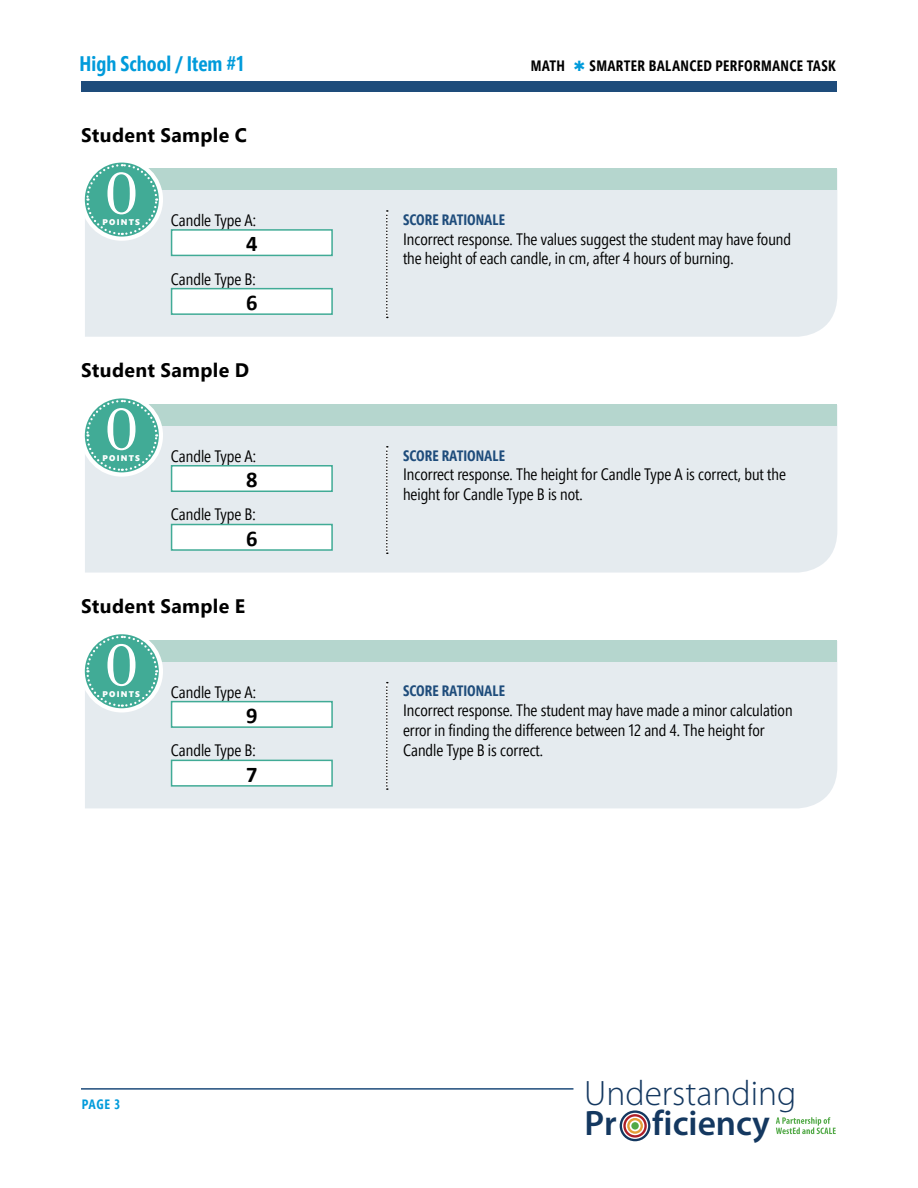
<style>
.page{position:relative;width:918px;height:1188px;background:#fff}
.page>*{position:absolute;margin:0;border:0;box-sizing:border-box;transform-origin:0 0}
.t1{font:60px "Century Schoolbook";color:#fff}
.t2{font:300 35.4px "Myriad Pro";color:#143860}
.t3{font:600 35.4px "Myriad Pro";color:#143860}
.t4{font:700 22.5px "Calibri";color:#000}
.t5{font:700 21px "Segoe Pro Cond";color:#009bdb}
.H3_sub{font:700 19.5px "Segoe Pro";letter-spacing:.02em;color:#000}
.t6{font:16.5px/19.8px "Segoe Pro Cond";color:#000}
.t7{font:700 15px "Segoe Pro Cond";color:#1e4c7b}
.t8{font:700 15px "Segoe Pro Cond";letter-spacing:.02em;color:#000}
.t9{font:700 13.5px "Segoe Pro Cond";color:#009bdb}
.t10{font:900 8.25px "Segoe Pro";letter-spacing:.15em;color:#fff}
.s1{color:#009bdb}
</style>
<div class="page">
<hr style="left:81px;top:1088px;width:492px;height:2px;background:#1e4c7b">
<svg style="left:776px;top:1117px;width:60px;height:17px"></svg>
<div style="left:620px;top:1110px;width:30px;height:31px;border:2px solid #143860;border-radius:50%"></div>
<div style="left:623px;top:1114px;width:24px;height:24px;border:2px solid #ad1f28;border-radius:50%"></div>
<div style="left:627px;top:1118px;width:16px;height:16px;border:2px solid #e49f39;border-radius:50%"></div>
<div style="left:631px;top:1122px;width:8px;height:8px;background:#52a947;border-radius:50%"></div>
<div style="left:81px;top:82px;width:756px;height:10px;background:#1e4c7b"></div>
<div style="left:85px;top:190px;width:752px;height:147px;background:#e5ebef"></div>
<div style="left:128px;top:169px;width:709px;height:21px;background:#b5d6ce"></div>
<div style="left:81px;top:158px;width:82px;height:83px;border:4px solid #fff;border-radius:50%"></div>
<svg style="left:85px;top:163px;width:74px;height:73px;background:#6cbdae"></svg>
<svg style="left:386px;top:210px;width:2px;height:108px"></svg>
<div style="left:172px;top:230px;width:160px;height:25px;background:#fff"></div>
<div style="left:171px;top:229px;width:162px;height:27px;border:2px solid #41ab96"></div>
<div style="left:172px;top:289px;width:160px;height:25px;background:#fff"></div>
<div style="left:171px;top:288px;width:162px;height:27px;border:2px solid #41ab96"></div>
<div style="left:85px;top:426px;width:752px;height:147px;background:#e5ebef"></div>
<div style="left:128px;top:404px;width:709px;height:22px;background:#b5d6ce"></div>
<div style="left:81px;top:394px;width:82px;height:83px;border:4px solid #fff;border-radius:50%"></div>
<svg style="left:85px;top:399px;width:74px;height:73px;background:#6cbdae"></svg>
<svg style="left:386px;top:446px;width:2px;height:108px"></svg>
<div style="left:172px;top:466px;width:160px;height:25px;background:#fff"></div>
<div style="left:171px;top:465px;width:162px;height:27px;border:2px solid #41ab96"></div>
<div style="left:172px;top:525px;width:160px;height:25px;background:#fff"></div>
<div style="left:171px;top:524px;width:162px;height:27px;border:2px solid #41ab96"></div>
<div style="left:85px;top:662px;width:752px;height:146px;background:#e5ebef"></div>
<div style="left:128px;top:640px;width:709px;height:22px;background:#b5d6ce"></div>
<div style="left:81px;top:630px;width:82px;height:82px;border:4px solid #fff;border-radius:50%"></div>
<svg style="left:85px;top:635px;width:74px;height:73px;background:#6cbdae"></svg>
<svg style="left:386px;top:682px;width:2px;height:108px"></svg>
<div style="left:172px;top:702px;width:160px;height:25px;background:#fff"></div>
<div style="left:171px;top:701px;width:162px;height:27px;border:2px solid #41ab96"></div>
<div style="left:172px;top:760px;width:160px;height:26px;background:#fff"></div>
<div style="left:171px;top:760px;width:162px;height:27px;border:2px solid #41ab96"></div>
<p class="t5" style="left:80px;top:50px;width:165px">High School / Item #1</p>
<p class="t8" style="left:531px;top:56px;width:306px">MATH <span class="s1">✱</span> SMARTER BALANCED PERFORMANCE TASK</p>
<p class="H3_sub" style="left:81px;top:121px;width:167px">Student Sample C</p>
<p class="t1" style="left:105px;top:154px;width:35px">0</p>
<p class="t10" style="left:102px;top:217px;width:39px">POINTS</p>
<p class="t6" style="left:171px;top:210px;width:87px">Candle Type A:</p>
<p class="t4" style="left:246px;top:229px;width:13px">4</p>
<p class="t6" style="left:171px;top:269px;width:87px">Candle Type B:</p>
<p class="t4" style="left:246px;top:288px;width:13px">6</p>
<p class="H3_sub" style="left:81px;top:357px;width:170px">Student Sample D</p>
<p class="t1" style="left:105px;top:390px;width:35px">0</p>
<p class="t10" style="left:102px;top:452px;width:39px">POINTS</p>
<p class="t6" style="left:171px;top:446px;width:87px">Candle Type A:</p>
<p class="t4" style="left:246px;top:465px;width:13px">8</p>
<p class="t6" style="left:171px;top:505px;width:87px">Candle Type B:</p>
<p class="t4" style="left:246px;top:524px;width:13px">6</p>
<p class="H3_sub" style="left:81px;top:593px;width:166px">Student Sample E</p>
<p class="t1" style="left:105px;top:626px;width:35px">0</p>
<p class="t10" style="left:102px;top:688px;width:39px">POINTS</p>
<p class="t6" style="left:171px;top:682px;width:87px">Candle Type A:</p>
<p class="t4" style="left:246px;top:701px;width:13px">9</p>
<p class="t6" style="left:171px;top:741px;width:87px">Candle Type B:</p>
<p class="t4" style="left:246px;top:760px;width:13px">7</p>
<p class="t9" style="left:82px;top:1096px;width:40px">PAGE 3</p>
<p class="t7" style="left:403px;top:210px;width:103px">SCORE RATIONALE</p>
<p class="t6" style="left:403px;top:229px;width:390px">Incorrect response. The values suggest the student may have found the height of each candle, in cm, after 4 hours of burning.</p>
<p class="t7" style="left:403px;top:446px;width:103px">SCORE RATIONALE</p>
<p class="t6" style="left:403px;top:465px;width:384px">Incorrect response. The height for Candle Type A is correct, but the height for Candle Type B is not.</p>
<p class="t7" style="left:403px;top:682px;width:103px">SCORE RATIONALE</p>
<p class="t6" style="left:403px;top:701px;width:391px">Incorrect response. The student may have made a minor calculation error in finding the difference between 12 and 4. The height for<br>Candle Type B is correct.</p>
<h2 class="t2" style="left:584px;top:1072px;width:214px">Understanding</h2>
<h2 class="t3" style="left:584px;top:1100px;width:187px">Pr ficiency</h2>
</div>
